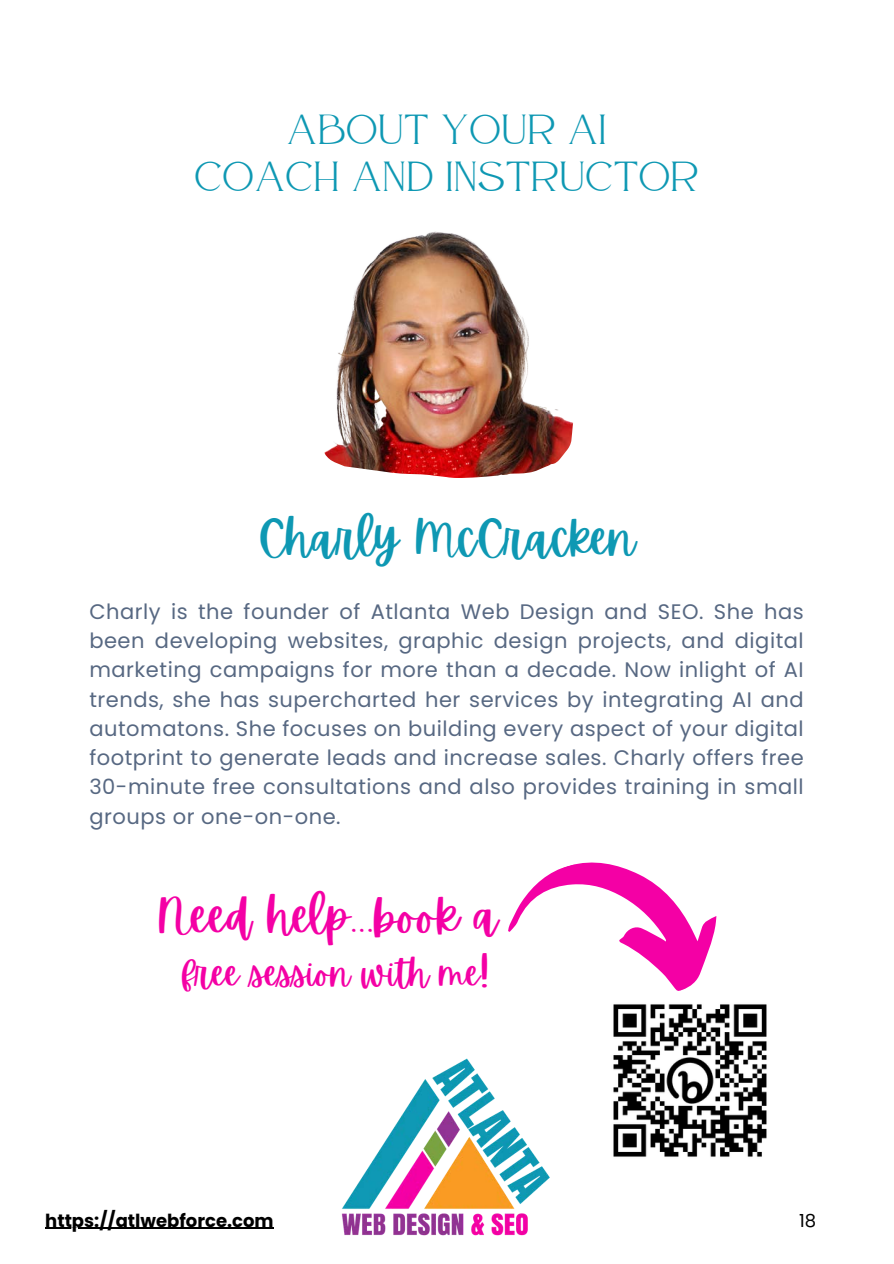
<style>
.page{position:relative;width:894px;height:1264px;background:#fff}
.page>*{position:absolute;margin:0;border:0;box-sizing:border-box;transform-origin:0 0}
.t1{font:48px "Apricots";color:#f400a5}
.t2{font:48px "Apricots";color:#0e98b3}
.t3{font:42px "Atteron";letter-spacing:.025em;color:#0e98b3}
.t4{font:36px "Apricots";color:#f400a5}
.t5{font:21px/29.2px "Poppins";letter-spacing:.025em;color:#576882;text-align:justify}
.t6{font:700 18px "Poppins";color:#000}
.t7{font:18px "Poppins";color:#000}
</style>
<div class="page">
<img style="left:341px;top:1058px;width:209px;height:178px">
<img style="left:324px;top:231px;width:249px;height:247px">
<img style="left:613px;top:1004px;width:154px;height:153px">
<svg style="left:508px;top:862px;width:225px;height:170px"></svg>
<hr style="left:45px;top:1227px;width:228px;height:1px;background:#000">
<p class="t3" style="left:287px;top:105px;width:321px">ABOUT YOUR AI</p>
<p class="t3" style="left:195px;top:151px;width:504px">COACH AND INSTRUCTOR</p>
<p class="t2" style="left:258px;top:510px;width:379px">Charly McCracken</p>
<p class="t5" style="left:89px;top:597px;width:715px">Charly is the founder of Atlanta Web Design and SEO. She has been developing websites, graphic design projects, and digital marketing campaigns for more than a decade. Now inlight of AI trends, she has supercharted her services by integrating AI and automatons. She focuses on building every aspect of your digital footprint to generate leads and increase sales. Charly offers free 30-minute free consultations and also provides training in small groups or one-on-one.</p>
<p class="t1" style="left:157px;top:888px;width:343px">Need help...book a</p>
<p class="t4" style="left:182px;top:952px;width:308px">free session with me!</p>
<p class="t6" style="left:45px;top:1207px;width:230px">https://atlwebforce.com</p>
<p class="t7" style="left:798px;top:1207px;width:19px">18</p>
</div>
